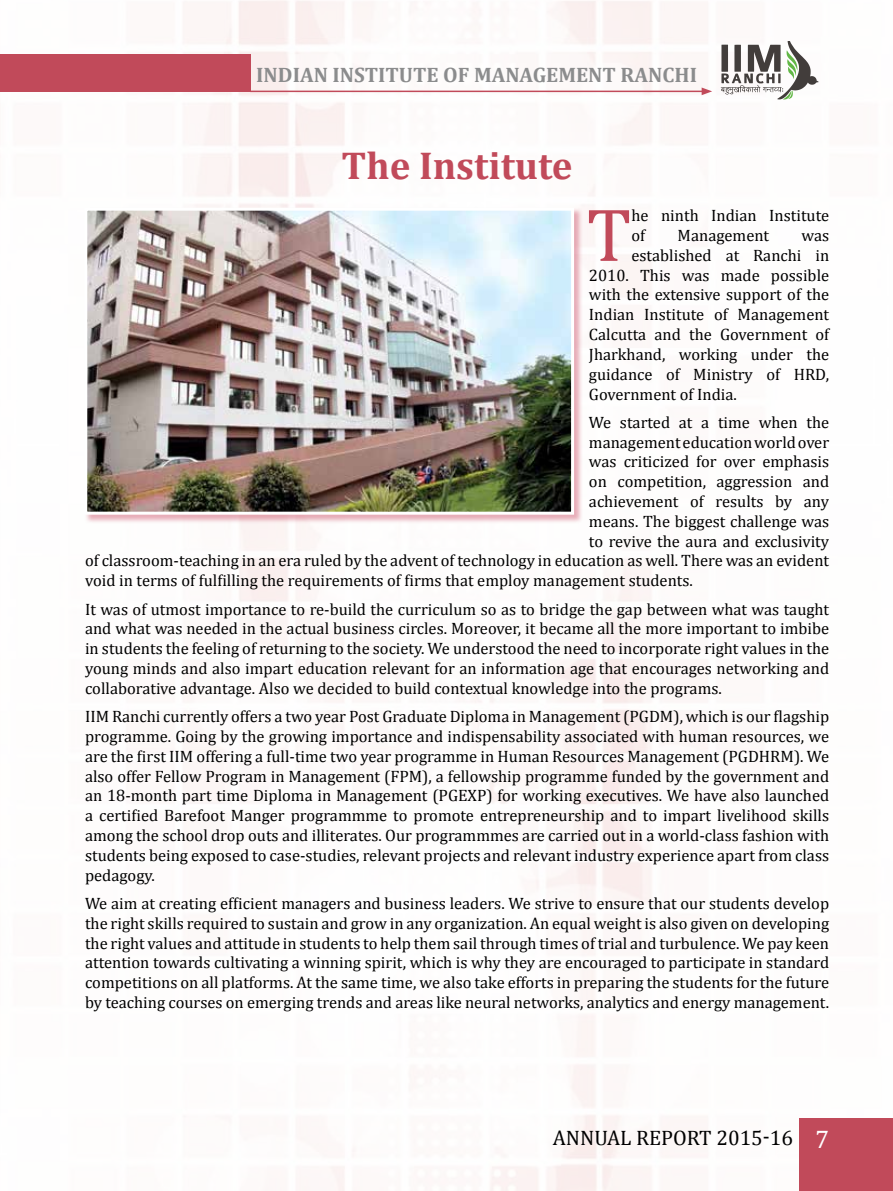
<style>
.page{position:relative;width:893px;height:1191px;background:#fff}
.page>*{position:absolute;margin:0;border:0;box-sizing:border-box;transform-origin:0 0}
.t1{font:75.9px "Cambria";color:#c14a5a}
.t2{font:700 39px "Cambria";color:#c14a5a}
.t3{font:700 21px "Cambria";color:#8b8c8d}
.t4{font:21px "Cambria";color:#000}
.t5{font:16.5px/19.8px "Cambria";color:#000;text-align:justify}
.s1{font-size:25.5px;color:#fff}
</style>
<div class="page">
<img style="left:183px;top:0;width:538px;height:1191px">
<div style="left:84px;top:207px;width:499px;height:316px;background:#c5324f;opacity:.4"></div>
<img style="left:88px;top:212px;width:482px;height:298px">
<div style="left:84px;top:208px;width:490px;height:306px;border:3px solid #fff"></div>
<div style="left:799px;top:1118px;width:94px;height:73px;background:#c14a5a"></div>
<svg style="left:721px;top:41px;width:98px;height:59px"></svg>
<div style="left:0;top:54px;width:250px;height:38px;background:#c14a5a"></div>
<hr style="left:250px;top:91px;width:454px;height:1px;background:#c14a5a">
<svg style="left:702px;top:87px;width:10px;height:8px"></svg>
<p class="t3" style="left:256px;top:62px;width:442px">INDIAN INSTITUTE OF MANAGEMENT RANCHI</p>
<h2 class="t2" style="left:342px;top:142px;width:233px">The Institute</h2>
<h1 class="t1" style="left:586px;top:190px;width:47px">T</h1>
<p class="t5" style="left:631px;top:206px;width:199px">he ninth Indian Institute of</p>
<p class="t5" style="left:678px;top:225px;width:93px">Management</p>
<p class="t5" style="left:802px;top:225px;width:29px">was</p>
<p class="t5" style="left:631px;top:245px;width:199px">established at Ranchi in</p>
<p class="t5" style="left:589px;top:265px;width:242px">2010. This was made possible</p>
<p class="t5" style="left:589px;top:285px;width:242px">with the extensive support of the</p>
<p class="t5" style="left:589px;top:305px;width:242px">Indian Institute of Management</p>
<p class="t5" style="left:589px;top:324px;width:242px">Calcutta and the Government of</p>
<p class="t5" style="left:589px;top:344px;width:242px">Jharkhand, working under the</p>
<p class="t5" style="left:589px;top:364px;width:242px">guidance of Ministry of HRD,</p>
<p class="t5" style="left:589px;top:384px;width:149px">Government of India.</p>
<p class="t5" style="left:589px;top:412px;width:242px">We started at a time when the</p>
<p class="t5" style="left:589px;top:432px;width:242px">management education world over</p>
<p class="t5" style="left:589px;top:452px;width:242px">was criticized for over emphasis</p>
<p class="t5" style="left:589px;top:471px;width:242px">on competition, aggression and</p>
<p class="t5" style="left:589px;top:491px;width:242px">achievement of results by any</p>
<p class="t5" style="left:589px;top:511px;width:242px">means. The biggest challenge was</p>
<p class="t5" style="left:589px;top:531px;width:242px">to revive the aura and exclusivity</p>
<p class="t5" style="left:85px;top:551px;width:746px">of classroom-teaching in an era ruled by the advent of technology in education as well. There was an evident</p>
<p class="t5" style="left:85px;top:570px;width:609px">void in terms of fulfilling the requirements of firms that employ management students.</p>
<p class="t5" style="left:85px;top:599px;width:746px">It was of utmost importance to re-build the curriculum so as to bridge the gap between what was taught and what was needed in the actual business circles. Moreover, it became all the more important to imbibe in students the feeling of returning to the society. We understood the need to incorporate right values in the young minds and also impart education relevant for an information age that encourages networking and collaborative advantage. Also we decided to build contextual knowledge into the programs.</p>
<p class="t5" style="left:85px;top:706px;width:746px">IIM Ranchi currently offers a two year Post Graduate Diploma in Management (PGDM), which is our flagship programme. Going by the growing importance and indispensability associated with human resources, we are the first IIM offering a full-time two year programme in Human Resources Management (PGDHRM). We also offer Fellow Program in Management (FPM), a fellowship programme funded by the government and an 18-month part time Diploma in Management (PGEXP) for working executives. We have also launched a certified Barefoot Manger programmme to promote entrepreneurship and to impart livelihood skills among the school drop outs and illiterates. Our programmmes are carried out in a world-class fashion with students being exposed to case-studies, relevant projects and relevant industry experience apart from class pedagogy.</p>
<p class="t5" style="left:85px;top:893px;width:746px">We aim at creating efficient managers and business leaders. We strive to ensure that our students develop the right skills required to sustain and grow in any organization. An equal weight is also given on developing the right values and attitude in students to help them sail through times of trial and turbulence. We pay keen attention towards cultivating a winning spirit, which is why they are encouraged to participate in standard competitions on all platforms. At the same time, we also take efforts in preparing the students for the future by teaching courses on emerging trends and areas like neural networks, analytics and energy management.</p>
<p class="t4" style="left:553px;top:1125px;width:278px">ANNUAL REPORT 2015-16 <span class="s1">7</span></p>
</div>
